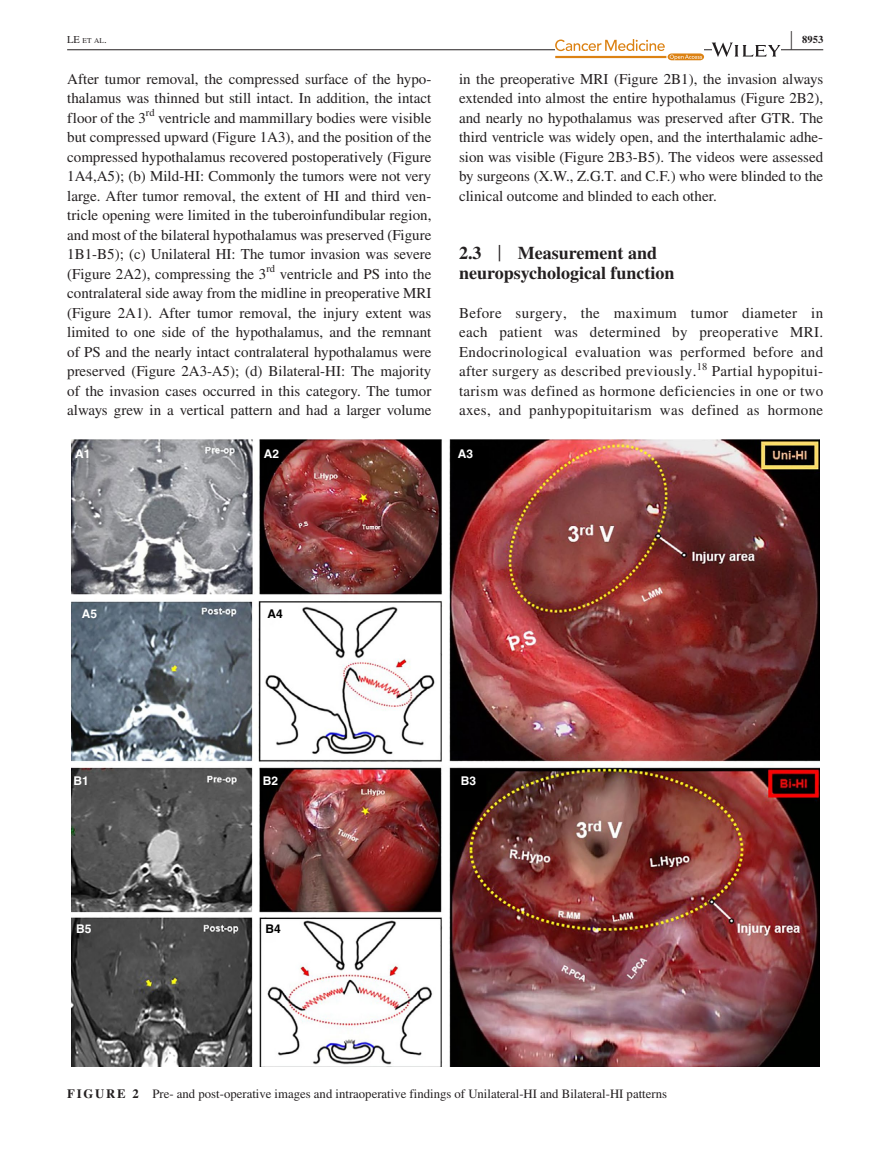
<style>
.page{position:relative;width:893px;height:1174px;background:#fff}
.page>*{position:absolute;margin:0;border:0;box-sizing:border-box;transform-origin:0 0}
.t1{font:700 25.95px "STIX";color:#231f20;scale:.36 1}
.t2{font:700 18px/19.5px "STIX";color:#231f20}
.t3{font:15px/19.5px "STIX";color:#231f20;text-align:justify}
.t4{font:12.75px "STIX";color:#231f20}
.t5{font:700 12px "Helvetica";color:#fff}
.t6{font:700 12px "Helvetica";color:#000}
.t7{font:10.5px "STIX";color:#231f20}
.t8{font:700 10.5px "STIX";color:#231f20}
.t9{font:7.35px "STIX";color:#231f20}
.s1{font-size:10.5px}
.s2{font-weight:400;font-size:23.7px}
.s3{font-weight:700}
</style>
<div class="page">
<hr style="left:67px;top:49px;width:756px;height:1px;background:#231f20">
<svg style="left:555px;top:39px;width:149px;height:21px"></svg>
<svg style="left:712px;top:43px;width:68px;height:14px"></svg>
<img style="left:71px;top:440px;width:748px;height:626px">
<h1 class="t1" style="left:790px;top:25px;width:7px">|</h1>
<p class="t9" style="left:67px;top:35px;width:41px"><span class="s1">LE</span> et al<span class="s1">.</span></p>
<p class="t8" style="left:802px;top:33px;width:22px">8953</p>
<p class="t3" style="left:67px;top:70px;width:366px">After tumor removal, the compressed surface of the hypo&shy;thalamus was thinned but still intact. In addition, the intact floor of the 3</p>
<p class="t3" style="left:459px;top:70px;width:366px">in the preoperative MRI (Figure 2B1), the invasion always extended into almost the entire hypothalamus (Figure 2B2), and nearly no hypothalamus was preserved after GTR. The third ventricle was widely open, and the interthalamic adhe&shy;sion was visible (Figure 2B3-B5). The videos were assessed by surgeons (X.W., Z.G.T. and C.F.) who were blinded to the clinical outcome and blinded to each other.</p>
<p class="t7" style="left:146px;top:105px;width:10px">rd</p>
<p class="t3" style="left:67px;top:109px;width:366px;text-indent:91px">ventricle and mammillary bodies were visible but compressed upward (Figure 1A3), and the position of the compressed hypothalamus recovered postoperatively (Figure 1A4,A5); (b) Mild-HI: Commonly the tumors were not very large. After tumor removal, the extent of HI and third ven&shy;tricle opening were limited in the tuberoinfundibular region, and most of the bilateral hypothalamus was preserved (Figure 1B1-B5); (c) Unilateral HI: The tumor invasion was severe (Figure 2A2), compressing the 3</p>
<p class="t2" style="left:459px;top:243px;width:217px">2.3 <span class="s2">|</span> Measurement and neuropsychological function</p>
<p class="t3" style="left:459px;top:304px;width:366px">Before surgery, the maximum tumor diameter in each patient was determined by preoperative MRI.<br>Endocrinological evaluation was performed before and after surgery as described previously.</p>
<p class="t7" style="left:266px;top:261px;width:10px">rd</p>
<p class="t3" style="left:67px;top:265px;width:366px;text-indent:213px">ventricle and PS into the contralateral side away from the midline in preoperative MRI (Figure 2A1). After tumor removal, the injury extent was limited to one side of the hypothalamus, and the remnant of PS and the nearly intact contralateral hypothalamus were preserved (Figure 2A3-A5); (d) Bilateral-HI: The majority of the invasion cases occurred in this category. The tumor always grew in a vertical pattern and had a larger volume</p>
<p class="t7" style="left:697px;top:359px;width:12px">18</p>
<p class="t3" style="left:459px;top:362px;width:366px;text-indent:253px">Partial hypopitui&shy;tarism was defined as hormone deficiencies in one or two axes, and panhypopituitarism was defined as hormone</p>
<p class="t5" style="left:75px;top:446px;width:17px">A1</p>
<p class="t5" style="left:264px;top:446px;width:17px">A2</p>
<p class="t5" style="left:458px;top:446px;width:17px">A3</p>
<p class="t5" style="left:82px;top:606px;width:17px">A5</p>
<p class="t6" style="left:267px;top:606px;width:17px">A4</p>
<p class="t5" style="left:74px;top:774px;width:17px">B1</p>
<p class="t5" style="left:263px;top:774px;width:17px">B2</p>
<p class="t5" style="left:461px;top:774px;width:17px">B3</p>
<p class="t5" style="left:76px;top:921px;width:17px">B5</p>
<p class="t6" style="left:265px;top:921px;width:17px">B4</p>
<p class="t4" style="left:67px;top:1085px;width:601px"><span class="s3">FIGURE 2</span> Pre- and post-operative images and intraoperative findings of Unilateral-HI and Bilateral-HI patterns</p>
</div>
